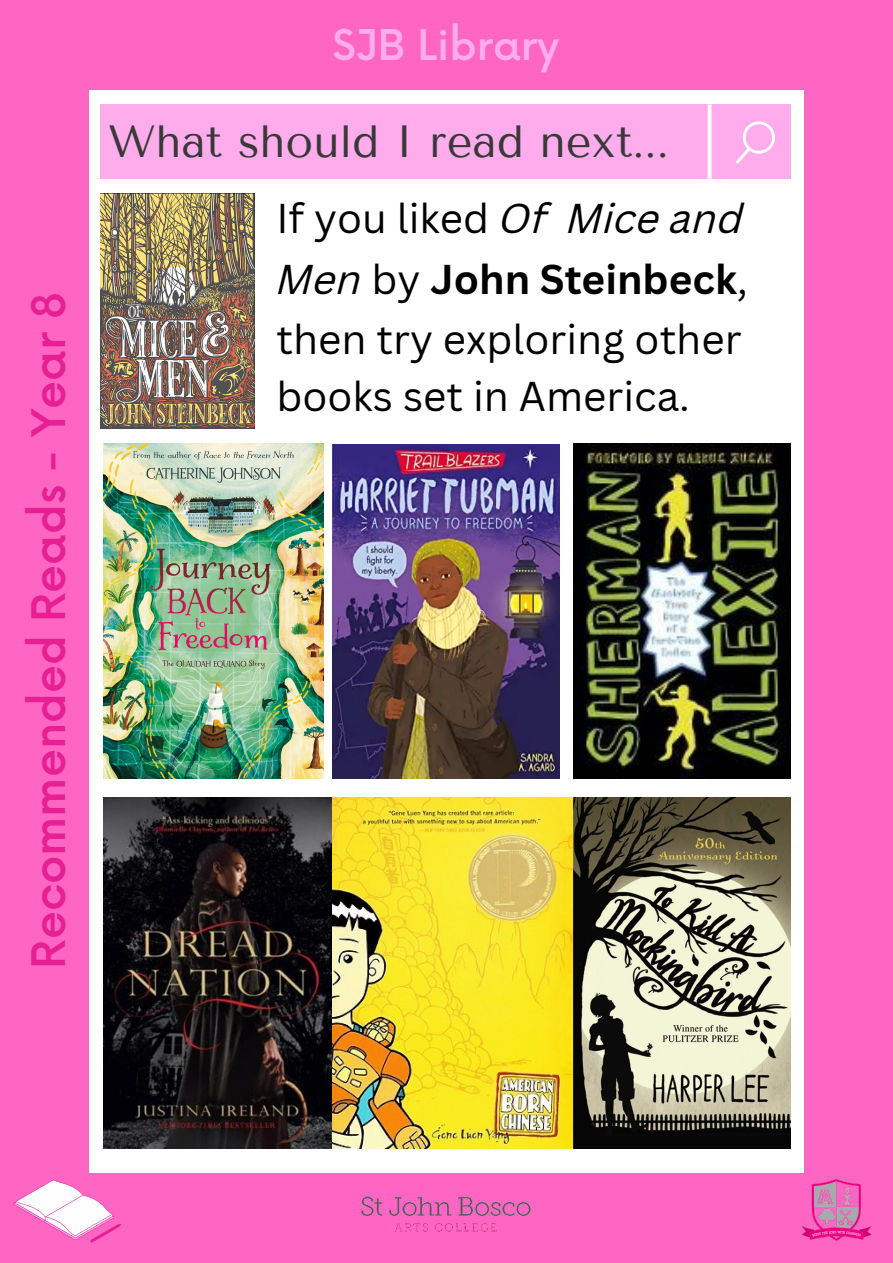
<style>
.page{position:relative;width:893px;height:1263px;background:#ff66c4}
.page>*{position:absolute;margin:0;border:0;box-sizing:border-box;transform-origin:0 0}
.t1{font:45px "Tenor Sans";color:#393939}
.t2{font:500 45px "Now";color:#e61f93}
.t3{font:500 41.25px "Now";color:#ffacec}
.t4{font:40.5px/60.8px "Canva Sans";color:#000;text-align:justify}
.s1{font-style:italic}
.s2{font-weight:700}
</style>
<div class="page">
<div style="left:89px;top:90px;width:715px;height:1083px;background:#fff"></div>
<div style="left:101px;top:105px;width:690px;height:74px;background:#ffacec"></div>
<svg style="left:707px;top:105px;width:4px;height:74px"></svg>
<svg style="left:736px;top:121px;width:39px;height:43px"></svg>
<img style="left:361px;top:1196px;width:170px;height:36px">
<img style="left:801px;top:1179px;width:71px;height:62px">
<svg style="left:14px;top:1179px;width:107px;height:63px"></svg>
<img style="left:101px;top:194px;width:153px;height:235px">
<img style="left:103px;top:797px;width:470px;height:351px">
<img style="left:332px;top:444px;width:228px;height:335px">
<img style="left:103px;top:444px;width:220px;height:335px">
<img style="left:573px;top:444px;width:218px;height:335px">
<img style="left:573px;top:797px;width:218px;height:351px">
<p class="t2" style="left:25px;top:968px;width:678px;rotate:-90deg">Recommended Reads - Year 8</p>
<p class="t3" style="left:332px;top:23px;width:228px">SJB Library</p>
<p class="t1" style="left:108px;top:115px;width:562px">What should I read next...</p>
<p class="t4" style="left:276px;top:187px;width:473px">If you liked <span class="s1">Of Mice and Men</span> by <span class="s2">John Steinbeck</span>, then try exploring other</p>
<p class="t4" style="left:276px;top:364px;width:415px">books set in America.</p>
</div>
